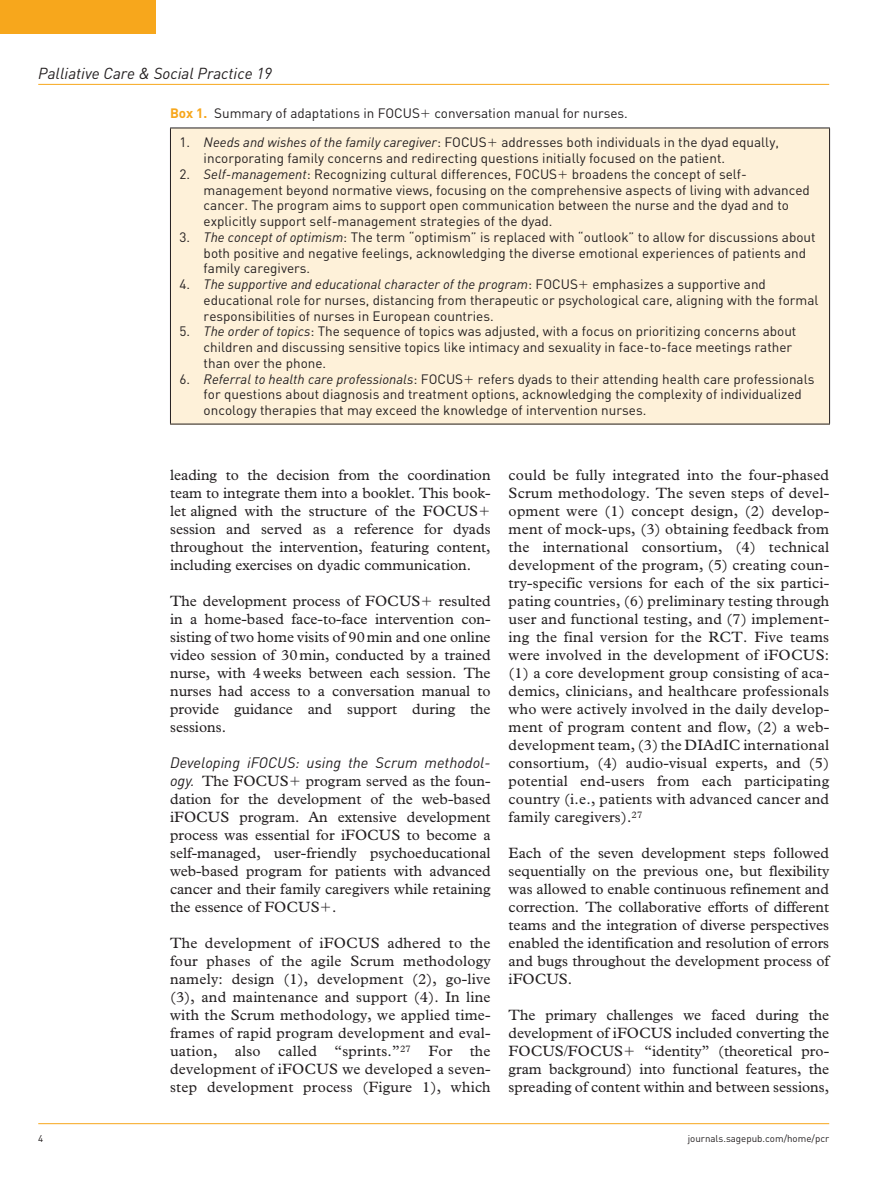
<style>
.page{position:relative;width:893px;height:1191px;background:#fff}
.page>*{position:absolute;margin:0;border:0;box-sizing:border-box;transform-origin:0 0}
.t1{font:italic 15.75px "DIN";color:#231f20}
.t2{font:15px/18px "Plantin Std";color:#231f20;text-align:justify}
.t3{font:italic 15px "DIN";color:#231f20}
.t4{font:13.5px/15.8px "DIN";color:#231f20}
.t5{font:9.75px "DIN";color:#231f20}
.s1{font-weight:700;color:#f7a71c}
.s2{font-style:italic}
.s3{font-family:"DIN";font-style:italic}
</style>
<div class="page">
<hr style="left:38px;top:84px;width:791px;height:1px;background:#f7a71c">
<hr style="left:38px;top:1123px;width:791px;height:1px;background:#f7a71c">
<div style="left:0;top:0;width:155px;height:34px;background:#f7a71c"></div>
<div style="left:170px;top:128px;width:660px;height:296px;background:#fef1d9"></div>
<hr style="left:170px;top:128px;width:660px;height:1px;background:#231f20">
<hr style="left:170px;top:128px;width:1px;height:296px;background:#231f20">
<hr style="left:829px;top:128px;width:1px;height:296px;background:#231f20">
<hr style="left:170px;top:424px;width:660px;height:1px;background:#231f20">
<p class="t1" style="left:38px;top:63px;width:235px">Palliative Care &amp; Social Practice 19</p>
<p class="t4" style="left:170px;top:105px;width:459px"><span class="s1">Box 1.</span> Summary of adaptations in FOCUS conversation manual for nurses.</p>
<p class="t4" style="left:204px;top:134px;width:577px;text-indent:-24px">1. <span class="s2">Needs and wishes of the family caregiver</span>: FOCUS addresses both individuals in the dyad equally, incorporating family concerns and redirecting questions initially focused on the patient.</p>
<p class="t4" style="left:204px;top:166px;width:608px;text-indent:-24px">2. <span class="s2">Self-management</span>: Recognizing cultural differences, FOCUS broadens the concept of self&shy;management beyond normative views, focusing on the comprehensive aspects of living with advanced cancer. The program aims to support open communication between the nurse and the dyad and to explicitly support self-management strategies of the dyad.</p>
<p class="t4" style="left:204px;top:229px;width:613px;text-indent:-24px">3. <span class="s2">The concept of optimism</span>: The term “optimism” is replaced with “outlook” to allow for discussions about both positive and negative feelings, acknowledging the diverse emotional experiences of patients and family caregivers.</p>
<p class="t4" style="left:204px;top:276px;width:616px;text-indent:-24px">4. <span class="s2">The supportive and educational character of the program</span>: FOCUS emphasizes a supportive and educational role for nurses, distancing from therapeutic or psychological care, aligning with the formal responsibilities of nurses in European countries.</p>
<p class="t4" style="left:204px;top:323px;width:594px;text-indent:-24px">5. <span class="s2">The order of topics</span>: The sequence of topics was adjusted, with a focus on prioritizing concerns about children and discussing sensitive topics like intimacy and sexuality in face-to-face meetings rather than over the phone.</p>
<p class="t4" style="left:204px;top:370px;width:612px;text-indent:-24px">6. <span class="s2">Referral to health care professionals</span>: FOCUS refers dyads to their attending health care professionals for questions about diagnosis and treatment options, acknowledging the complexity of individualized oncology therapies that may exceed the knowledge of intervention nurses.</p>
<p class="t2" style="left:170px;top:466px;width:322px;text-align:left">leading to the decision from the coordination team to integrate them into a booklet. This book&shy;let aligned with the structure of the FOCUS session and served as a reference for dyads throughout the intervention, featuring content, including exercises on dyadic communication.</p>
<p class="t2" style="left:170px;top:592px;width:322px">The development process of FOCUS resulted in a home-based face-to-face intervention con&shy;sisting of two home visits of 90min and one online video session of 30min, conducted by a trained nurse, with 4weeks between each session. The nurses had access to a conversation manual to provide guidance and support during the sessions.</p>
<p class="t3" style="left:170px;top:753px;width:322px">Developing iFOCUS: using the Scrum methodol-</p>
<p class="t2" style="left:170px;top:772px;width:322px"><span class="s3">ogy.</span> The FOCUS program served as the foun&shy;dation for the development of the web-based iFOCUS program. An extensive development process was essential for iFOCUS to become a self-managed, user-friendly psychoeducational web-based program for patients with advanced cancer and their family caregivers while retaining the essence of FOCUS .</p>
<p class="t2" style="left:170px;top:934px;width:322px">The development of iFOCUS adhered to the four phases of the agile Scrum methodology namely: design (1), development (2), go-live (3), and maintenance and support (4). In line with the Scrum methodology, we applied time&shy;frames of rapid program development and eval&shy;uation, also called “sprints.”<sup>27</sup> For the development of iFOCUS we developed a seven&shy;step development process (Figure 1), which</p>
<p class="t2" style="left:509px;top:466px;width:322px">could be fully integrated into the four-phased Scrum methodology. The seven steps of devel&shy;opment were (1) concept design, (2) develop&shy;ment of mock-ups, (3) obtaining feedback from the international consortium, (4) technical development of the program, (5) creating coun&shy;try-specific versions for each of the six partici&shy;pating countries, (6) preliminary testing through user and functional testing, and (7) implement&shy;ing the final version for the RCT. Five teams were involved in the development of iFOCUS: (1) a core development group consisting of aca&shy;demics, clinicians, and healthcare professionals who were actively involved in the daily develop&shy;ment of program content and flow, (2) a web&shy;development team, (3) the DIAdIC international consortium, (4) audio-visual experts, and (5) potential end-users from each participating country (i.e., patients with advanced cancer and family caregivers).<sup>27</sup></p>
<p class="t2" style="left:509px;top:844px;width:322px">Each of the seven development steps followed sequentially on the previous one, but flexibility was allowed to enable continuous refinement and correction. The collaborative efforts of different teams and the integration of diverse perspectives enabled the identification and resolution of errors and bugs throughout the development process of iFOCUS.</p>
<p class="t2" style="left:509px;top:1006px;width:322px">The primary challenges we faced during the development of iFOCUS included converting the FOCUS/FOCUS</p>
<p class="t2" style="left:509px;top:1042px;width:322px;text-indent:136px">“identity” (theoretical pro&shy;gram background) into functional features, the spreading of content within and between sessions,</p>
<p class="t5" style="left:38px;top:1132px;width:7px">4</p>
<p class="t5" style="left:688px;top:1132px;width:143px">journals.sagepub.com/home/pcr</p>
</div>
